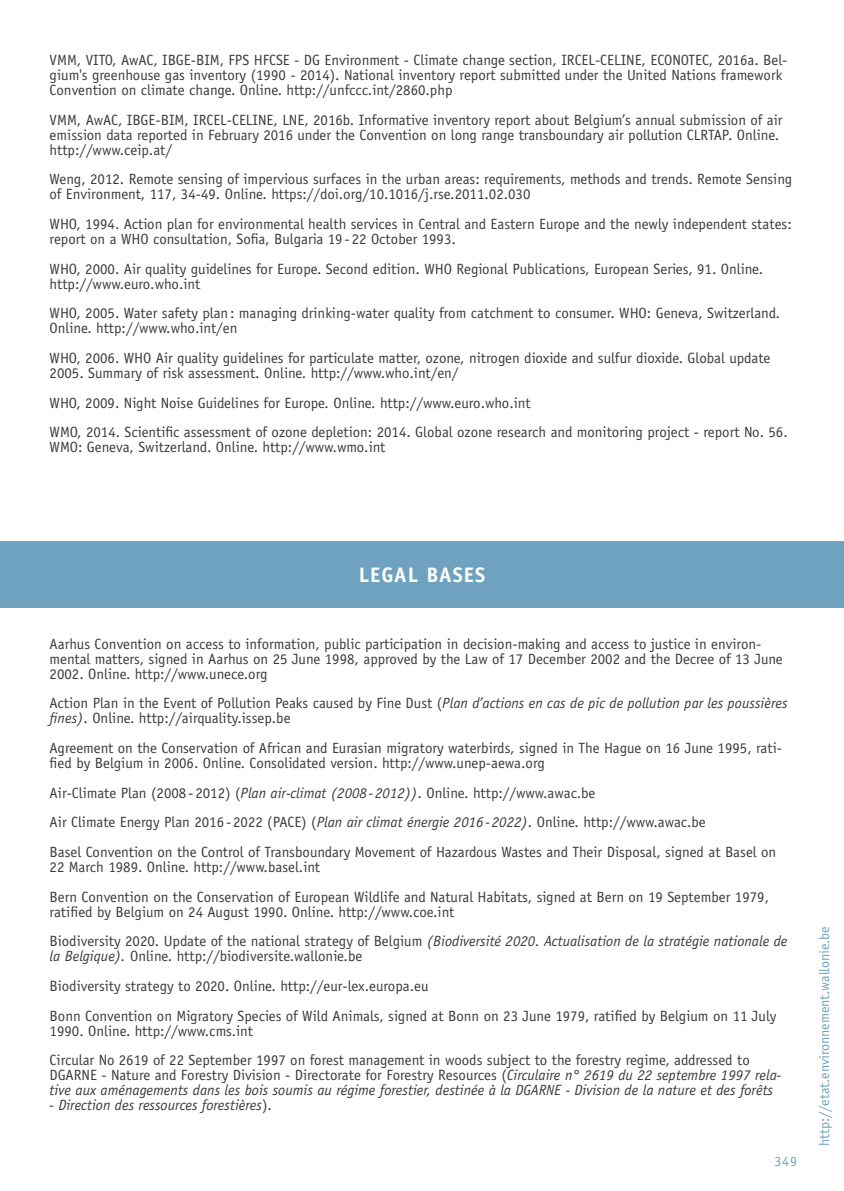
<style>
.page{position:relative;width:844px;height:1191px;background:#fff}
.page>*{position:absolute;margin:0;border:0;box-sizing:border-box;transform-origin:0 0}
.t1{font:700 21px "Officina Sans Std";letter-spacing:.05em;color:#fff}
.t2{font:14.88px/14.9px "Officina Sans Std";color:#3c3c3b}
.t3{font:italic 14.88px/14.9px "Officina Sans Std";color:#3c3c3b}
.t4{font:14px "Officina Sans Std";color:#6fa2be}
.s1{font-style:italic}
.s2{font-style:normal}
</style>
<div class="page">
<div style="left:0;top:542px;width:843px;height:66px;background:#6fa2be"></div>
<p class="t2" style="left:50px;top:53px;width:739px">VMM, VITO, AwAC, IBGE-BIM, FPS HFCSE - DG Environment - Climate change section, IRCEL-CELINE, ECONOTEC, 2016a. Bel&shy;gium's greenhouse gas inventory (1990 - 2014). National inventory report submitted under the United Nations framework<br>Convention on climate change. Online. http://unfccc.int/2860.php</p>
<p class="t2" style="left:50px;top:112px;width:734px">VMM, AwAC, IBGE-BIM, IRCEL-CELINE, LNE, 2016b. Informative inventory report about Belgium’s annual submission of air emission data reported in February 2016 under the Convention on long range transboundary air pollution CLRTAP. Online. http://www.ceip.at/</p>
<p class="t2" style="left:50px;top:172px;width:744px">Weng, 2012. Remote sensing of impervious surfaces in the urban areas: requirements, methods and trends. Remote Sensing of Environment, 117, 34-49. Online. https://doi.org/10.1016/j.rse.2011.02.030</p>
<p class="t2" style="left:50px;top:217px;width:743px">WHO, 1994. Action plan for environmental health services in Central and Eastern Europe and the newly independent states: report on a WHO consultation, Sofia, Bulgaria 19-22 October 1993.</p>
<p class="t2" style="left:50px;top:261px;width:714px">WHO, 2000. Air quality guidelines for Europe. Second edition. WHO Regional Publications, European Series, 91. Online. http://www.euro.who.int</p>
<p class="t2" style="left:50px;top:306px;width:732px">WHO, 2005. Water safety plan: managing drinking-water quality from catchment to consumer. WHO: Geneva, Switzerland.<br>Online. http://www.who.int/en</p>
<p class="t2" style="left:50px;top:350px;width:722px">WHO, 2006. WHO Air quality guidelines for particulate matter, ozone, nitrogen dioxide and sulfur dioxide. Global update<br>2005. Summary of risk assessment. Online. http://www.who.int/en/</p>
<p class="t2" style="left:50px;top:388px;width:739px;line-height:29.8px">WHO, 2009. Night Noise Guidelines for Europe. Online. http://www.euro.who.int<br>WMO, 2014. Scientific assessment of ozone depletion: 2014. Global ozone research and monitoring project - report No. 56.</p>
<p class="t2" style="left:50px;top:440px;width:337px">WMO: Geneva, Switzerland. Online. http://www.wmo.int</p>
<h1 class="t1" style="left:358px;top:562px;width:128px">LEGAL BASES</h1>
<p class="t2" style="left:50px;top:636px;width:734px">Aarhus Convention on access to information, public participation in decision-making and access to justice in environ&shy;mental matters, signed in Aarhus on 25 June 1998, approved by the Law of 17 December 2002 and the Decree of 13 June<br>2002. Online. http://www.unece.org</p>
<p class="t2" style="left:50px;top:696px;width:739px">Action Plan in the Event of Pollution Peaks caused by Fine Dust (<span class="s1">Plan d’actions en cas de pic de pollution par les poussières fines)</span>. Online. http://airquality.issep.be</p>
<p class="t2" style="left:50px;top:740px;width:733px">Agreement on the Conservation of African and Eurasian migratory waterbirds, signed in The Hague on 16 June 1995, rati&shy;fied by Belgium in 2006. Online. Consolidated version. http://www.unep-aewa.org</p>
<p class="t2" style="left:50px;top:777px;width:728px;line-height:29.8px">Air-Climate Plan (2008 -2012) (<span class="s1">Plan air-climat (2008-2012))</span>. Online. http://www.awac.be<br>Air Climate Energy Plan 2016- 2022 (PACE) (<span class="s1">Plan air climat énergie 2016- 2022)</span>. Online. http://www.awac.be<br>Basel Convention on the Control of Transboundary Movement of Hazardous Wastes and Their Disposal, signed at Basel on</p>
<p class="t2" style="left:50px;top:852px;width:720px;line-height:29.8px">22 March 1989. Online. http://www.basel.int<br>Bern Convention on the Conservation of European Wildlife and Natural Habitats, signed at Bern on 19 September 1979,</p>
<p class="t2" style="left:50px;top:896px;width:739px;line-height:29.8px">ratified by Belgium on 24 August 1990. Online. http://www.coe.int<br>Biodiversity 2020. Update of the national strategy of Belgium <span class="s1">(Biodiversité 2020. Actualisation de la stratégie nationale de</span></p>
<p class="t2" style="left:50px;top:941px;width:728px;line-height:29.8px"><span class="s1">la Belgique).</span> Online. http://biodiversite.wallonie.be<br>Biodiversity strategy to 2020. Online. http://eur-lex.europa.eu<br>Bonn Convention on Migratory Species of Wild Animals, signed at Bonn on 23 June 1979, ratified by Belgium on 11 July</p>
<p class="t2" style="left:50px;top:1015px;width:701px;line-height:29.8px">1990. Online. http://www.cms.int<br>Circular No 2619 of 22 September 1997 on forest management in woods subject to the forestry regime, addressed to</p>
<p class="t3" style="left:50px;top:1068px;width:733px"><span class="s2">DGARNE - Nature and Forestry Division - Directorate for Forestry Resources (</span>Circulaire n° 2619 du 22 septembre 1997 rela&shy;tive aux aménagements dans les bois soumis au régime forestier, destinée à la DGARNE - Division de la nature et des forêts</p>
<p class="t3" style="left:50px;top:1097px;width:224px">- Direction des ressources forestières<span class="s2">).</span></p>
<p class="t4" style="left:774px;top:1153px;width:24px">349</p>
<p class="t4" style="left:816px;top:1146px;width:221px;rotate:-90deg">http://etat.environnement.wallonie.be</p>
</div>
